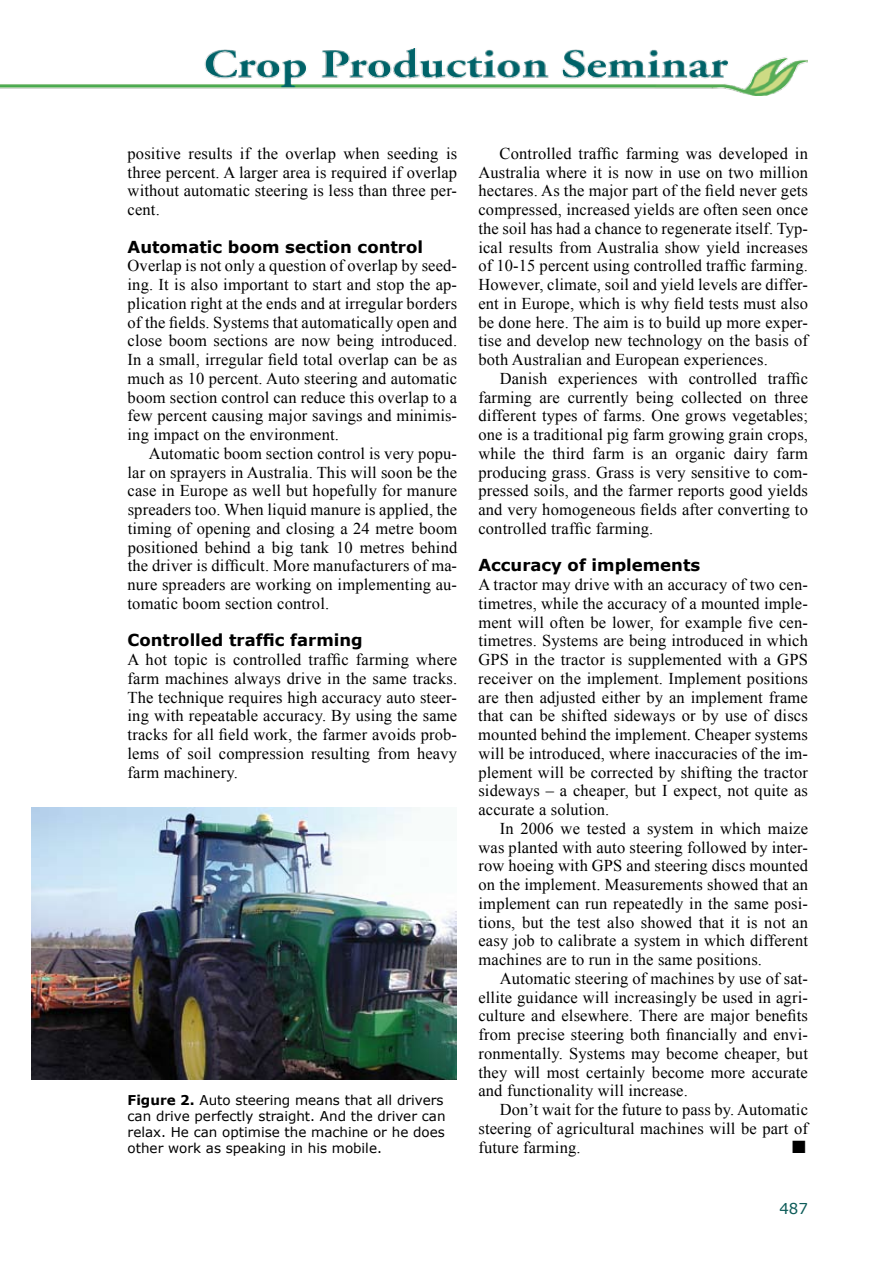
<style>
.page{position:relative;width:893px;height:1263px;background:#fff}
.page>*{position:absolute;margin:0;border:0;box-sizing:border-box;transform-origin:0 0}
.t1{font:27px "Times New Roman";color:#000}
.t2{font:16.5px/18.8px "Times New Roman";letter-spacing:.01em;color:#000;text-align:justify}
.t3{font:700 16.5px "Verdana";color:#000}
.t4{font:15px "Verdana";color:#0d5c59}
.t5{font:13.5px/16.2px "Verdana";color:#000}
.s1{font-weight:700}
</style>
<div class="page">
<img style="left:0;top:49px;width:808px;height:47px">
<img style="left:32px;top:808px;width:425px;height:272px">
<p class="t2" style="left:128px;top:144px;width:331px">positive results if the overlap when seeding is three percent. A larger area is required if overlap without automatic steering is less than three per&shy;cent.</p>
<p class="t3" style="left:128px;top:236px;width:297px">Automatic boom section control</p>
<p class="t2" style="left:128px;top:256px;width:331px">Overlap is not only a question of overlap by seed&shy;ing. It is also important to start and stop the ap&shy;plication right at the ends and at irregular borders of the fields. Systems that automatically open and close boom sections are now being introduced.<br>In a small, irregular field total overlap can be as much as 10 percent. Auto steering and automatic boom section control can reduce this overlap to a few percent causing major savings and minimis&shy;ing impact on the environment.</p>
<p class="t2" style="left:128px;top:444px;width:331px;text-indent:21px">Automatic boom section control is very popu&shy;lar on sprayers in Australia. This will soon be the case in Europe as well but hopefully for manure spreaders too. When liquid manure is applied, the timing of opening and closing a 24 metre boom positioned behind a big tank 10 metres behind the driver is difficult. More manufacturers of ma&shy;nure spreaders are working on implementing au&shy;tomatic boom section control.</p>
<p class="t3" style="left:128px;top:630px;width:237px">Controlled traffic farming</p>
<p class="t2" style="left:128px;top:650px;width:331px">A hot topic is controlled traffic farming where farm machines always drive in the same tracks.<br>The technique requires high accuracy auto steer&shy;ing with repeatable accuracy. By using the same tracks for all field work, the farmer avoids prob&shy;lems of soil compression resulting from heavy farm machinery.</p>
<p class="t5" style="left:128px;top:1091px;width:319px"><span class="s1">Figure 2.</span> Auto steering means that all drivers can drive perfectly straight. And the driver can relax. He can optimise the machine or he does other work as speaking in his mobile.</p>
<p class="t2" style="left:478px;top:144px;width:331px;text-indent:21px">Controlled traffic farming was developed in Australia where it is now in use on two million hectares. As the major part of the field never gets compressed, increased yields are often seen once the soil has had a chance to regenerate itself. Typ&shy;ical results from Australia show yield increases of 10-15 percent using controlled traffic farming.<br>However, climate, soil and yield levels are differ&shy;ent in Europe, which is why field tests must also be done here. The aim is to build up more exper&shy;tise and develop new technology on the basis of both Australian and European experiences.</p>
<p class="t2" style="left:478px;top:369px;width:331px;text-indent:21px">Danish experiences with controlled traffic farming are currently being collected on three different types of farms. One grows vegetables; one is a traditional pig farm growing grain crops, while the third farm is an organic dairy farm producing grass. Grass is very sensitive to com&shy;pressed soils, and the farmer reports good yields and very homogeneous fields after converting to controlled traffic farming.</p>
<p class="t3" style="left:478px;top:555px;width:223px">Accuracy of implements</p>
<p class="t2" style="left:478px;top:575px;width:331px">A tractor may drive with an accuracy of two cen&shy;timetres, while the accuracy of a mounted imple&shy;ment will often be lower, for example five cen&shy;timetres. Systems are being introduced in which GPS in the tractor is supplemented with a GPS receiver on the implement. Implement positions are then adjusted either by an implement frame that can be shifted sideways or by use of discs mounted behind the implement. Cheaper systems will be introduced, where inaccuracies of the im&shy;plement will be corrected by shifting the tractor sideways – a cheaper, but I expect, not quite as accurate a solution.</p>
<p class="t2" style="left:478px;top:819px;width:331px;text-indent:21px">In 2006 we tested a system in which maize was planted with auto steering followed by inter&shy;row hoeing with GPS and steering discs mounted on the implement. Measurements showed that an implement can run repeatedly in the same posi&shy;tions, but the test also showed that it is not an easy job to calibrate a system in which different machines are to run in the same positions.</p>
<p class="t2" style="left:478px;top:969px;width:331px;text-indent:21px">Automatic steering of machines by use of sat&shy;ellite guidance will increasingly be used in agri&shy;culture and elsewhere. There are major benefits from precise steering both financially and envi&shy;ronmentally. Systems may become cheaper, but they will most certainly become more accurate and functionality will increase.</p>
<p class="t2" style="left:478px;top:1100px;width:331px;text-indent:21px">Don’t wait for the future to pass by. Automatic steering of agricultural machines will be part of future farming.</p>
<h1 class="t1" style="left:791px;top:1125px;width:18px">■</h1>
<p class="t4" style="left:779px;top:1199px;width:30px">487</p>
</div>
